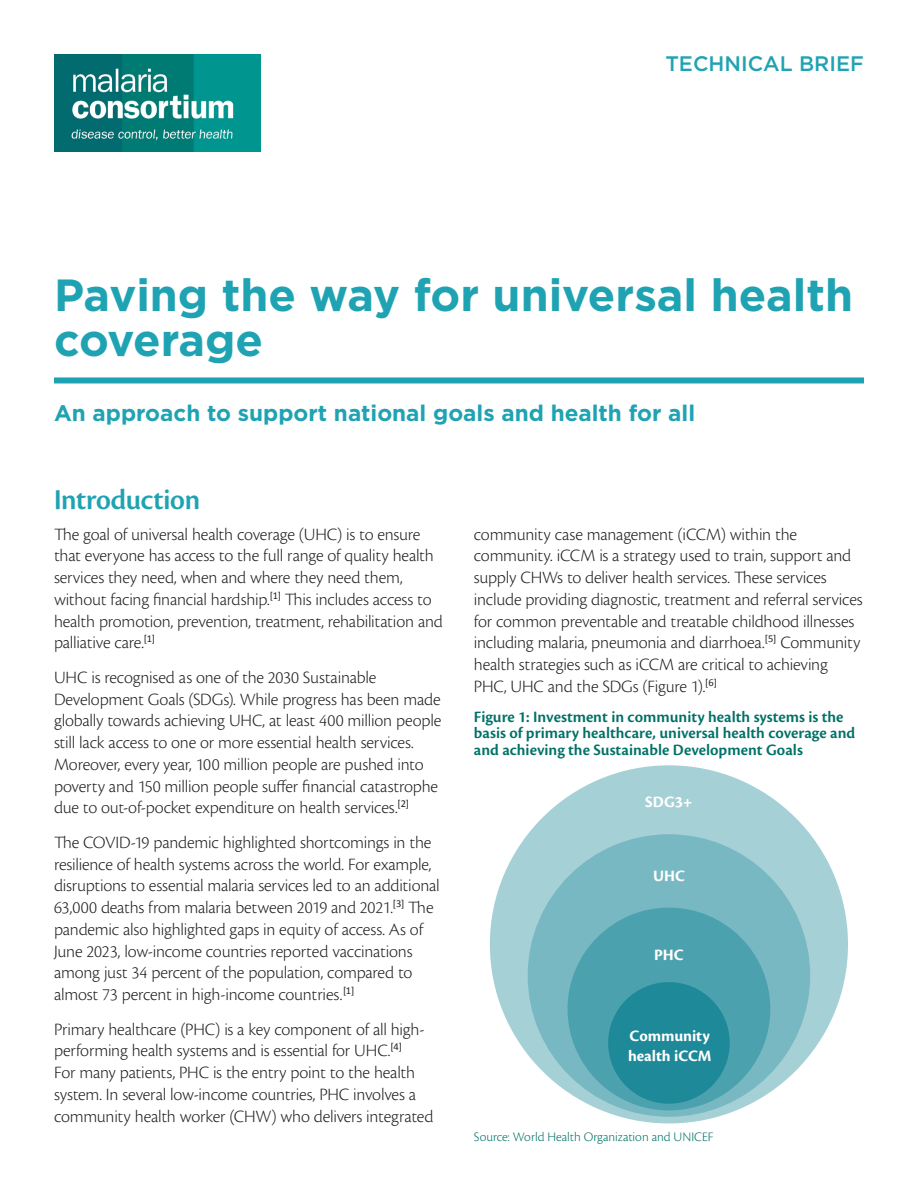
<style>
.page{position:relative;width:918px;height:1188px;background:#fff}
.page>*{position:absolute;margin:0;border:0;box-sizing:border-box;transform-origin:0 0}
.t1{font:700 45px/45px "Gotham";color:#1fa3b3}
.Heading_01{font:30px "Cronos Pro Semibold Disp";letter-spacing:-.01em;color:#1fa3b3}
.Subheading{font:700 22.5px "Gotham";color:#1fa3b3}
.Body{font:500 21px "Gotham";color:#1fa3b3}
.Body-2{font:300 18px/21.8px "Cronos Pro";letter-spacing:-.01em;color:#231f20}
.Figure_title{font:600 16.5px/16.5px "Cronos Pro";color:#007167}
.t2{font:700 16.5px/19.8px "Cronos Pro";color:#fff}
.Figure_title-2{font:300 13.5px "Cronos Pro";color:#007167}
</style>
<div class="page">
<img style="left:54px;top:54px;width:207px;height:98px">
<div style="left:54px;top:377px;width:810px;height:6px;background:#1fa3b3"></div>
<div style="left:490px;top:765px;width:358px;height:358px;background:#a5d0d6;border-radius:50%"></div>
<div style="left:528px;top:834px;width:282px;height:283px;background:#78b8c2;border-radius:50%"></div>
<div style="left:568px;top:908px;width:202px;height:202px;background:#4ba1ad;border-radius:50%"></div>
<div style="left:608px;top:982px;width:122px;height:122px;background:#1e8999;border-radius:50%"></div>
<p class="Body" style="left:665px;top:50px;width:200px">TECHNICAL BRIEF</p>
<p class="t1" style="left:54px;top:273px;width:801px">Paving the way for universal health coverage</p>
<p class="Subheading" style="left:54px;top:398px;width:643px">An approach to support national goals and health for all</p>
<p class="Heading_01" style="left:54px;top:483px;width:148px">Introduction</p>
<p class="Body-2" style="left:54px;top:523px;width:390px">The goal of universal health coverage (UHC) is to ensure that everyone has access to the full range of quality health services they need, when and where they need them, without facing financial hardship.<sup>[1]</sup> This includes access to health promotion, prevention, treatment, rehabilitation and palliative care.<sup>[1]</sup></p>
<p class="Body-2" style="left:54px;top:666px;width:389px">UHC is recognised as one of the 2030 Sustainable Development Goals (SDGs). While progress has been made globally towards achieving UHC, at least 400 million people still lack access to one or more essential health services.<br>Moreover, every year, 100 million people are pushed into poverty and 150 million people suffer financial catastrophe due to out-of-pocket expenditure on health services.<sup>[2]</sup></p>
<p class="Body-2" style="left:54px;top:831px;width:387px">The COVID-19 pandemic highlighted shortcomings in the resilience of health systems across the world. For example, disruptions to essential malaria services led to an additional 63,000 deaths from malaria between 2019 and 2021.<sup>[3]</sup> The pandemic also highlighted gaps in equity of access. As of June 2023, low-income countries reported vaccinations among just 34 percent of the population, compared to almost 73 percent in high-income countries.<sup>[1]</sup></p>
<p class="Body-2" style="left:54px;top:1018px;width:381px">Primary healthcare (PHC) is a key component of all high&shy;performing health systems and is essential for UHC.<sup>[4]<br></sup>For many patients, PHC is the entry point to the health system. In several low-income countries, PHC involves a community health worker (CHW) who delivers integrated</p>
<p class="Body-2" style="left:474px;top:523px;width:390px">community case management (iCCM) within the community. iCCM is a strategy used to train, support and supply CHWs to deliver health services. These services include providing diagnostic, treatment and referral services for common preventable and treatable childhood illnesses including malaria, pneumonia and diarrhoea.<sup>[5]</sup> Community health strategies such as iCCM are critical to achieving PHC, UHC and the SDGs (Figure 1).<sup>[6]</sup></p>
<p class="Figure_title" style="left:474px;top:709px;width:383px">Figure 1: Investment in community health systems is the basis of primary healthcare, universal health coverage and and achieving the Sustainable Development Goals</p>
<p class="t2" style="left:645px;top:792px;width:49px">SDG3+</p>
<p class="t2" style="left:653px;top:866px;width:33px">UHC</p>
<p class="t2" style="left:654px;top:945px;width:31px">PHC</p>
<p class="t2" style="left:628px;top:1027px;width:85px">Community health iCCM</p>
<p class="Figure_title-2" style="left:474px;top:1129px;width:241px">Source: World Health Organization and UNICEF</p>
</div>
